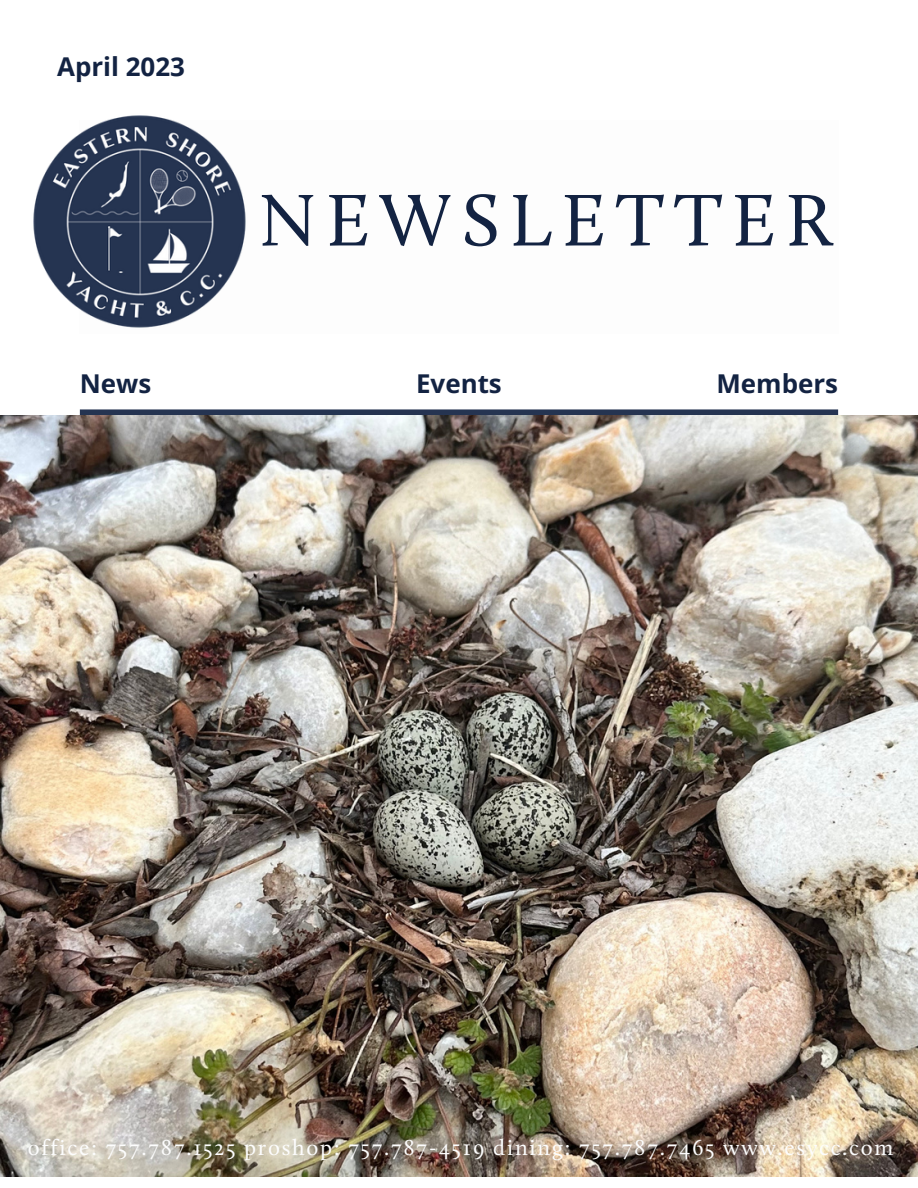
<style>
.page{position:relative;width:918px;height:1188px;background:#fff}
.page>*{position:absolute;margin:0;border:0;box-sizing:border-box;transform-origin:0 0}
.t1{font:75.6px "Calluna";letter-spacing:.125em;color:#132342}
.t2{font:700 25.95px "Open Sans";color:#132342}
.t3{font:22.35px "Calluna";letter-spacing:.08em;color:#fdfdfd}
</style>
<div class="page">
<div style="left:80px;top:409px;width:758px;height:6px;background:#253451"></div>
<img style="left:33px;top:115px;width:213px;height:213px">
<img style="left:0;top:415px;width:918px;height:762px">
<p class="t2" style="left:57px;top:49px;width:129px">April 2023</p>
<h1 class="t1" style="left:258px;top:189px;width:576px">NEWSLETTER</h1>
<p class="t2" style="left:80px;top:365px;width:73px">News</p>
<p class="t2" style="left:416px;top:365px;width:87px">Events</p>
<p class="t2" style="left:717px;top:365px;width:123px">Members</p>
<p class="t3" style="left:28px;top:1139px;width:867px">office: 757.787.1525 proshop: 757.787-4519 dining: 757.787.7465 www.esycc.com</p>
</div>
